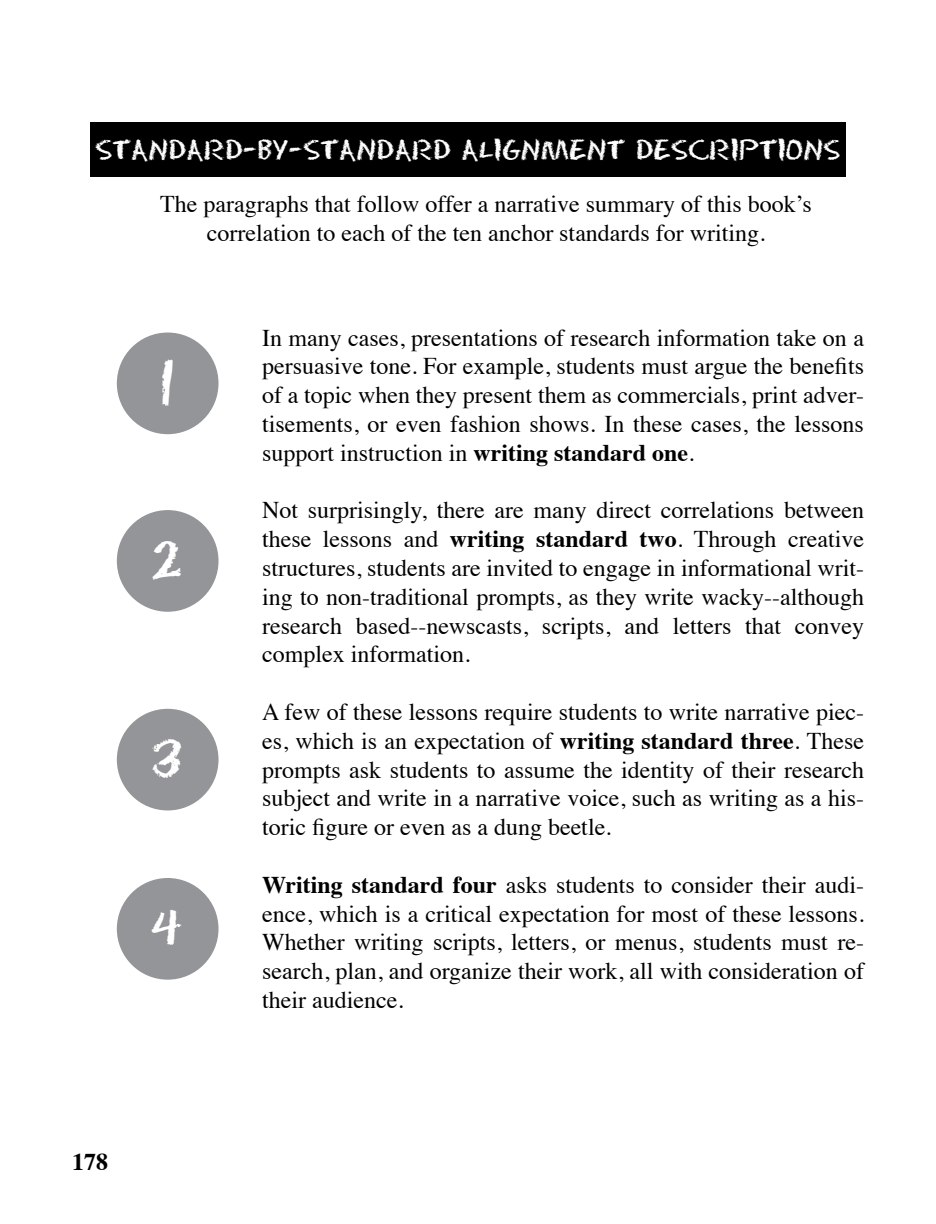
<style>
.page{position:relative;width:936px;height:1224px;background:#fff}
.page>*{position:absolute;margin:0;border:0;box-sizing:border-box;transform-origin:0 0}
.t1{font:48px "Eraser";color:#fff}
.t2{font:26px "Eraser";color:#fff}
.t3{font:24px/28.8px "Times";color:#000;text-align:justify}
.t4{font:700 24px "Times";color:#000}
.s1{font-weight:700}
</style>
<div class="page">
<div style="left:90px;top:122px;width:756px;height:55px;background:#000"></div>
<div style="left:117px;top:333px;width:102px;height:101px;background:#939598;border-radius:50%"></div>
<div style="left:117px;top:510px;width:102px;height:102px;background:#939598;border-radius:50%"></div>
<div style="left:117px;top:709px;width:102px;height:101px;background:#939598;border-radius:50%"></div>
<div style="left:117px;top:878px;width:102px;height:102px;background:#939598;border-radius:50%"></div>
<p class="t2" style="left:96px;top:134px;width:746px">STANDARD-BY-STANDARD ALIGNMENT DESCRIPTIONS</p>
<p class="t3" style="left:160px;top:188px;width:653px;text-align:center">The paragraphs that follow offer a narrative summary of this book’s correlation to each of the ten anchor standards for writing.</p>
<h1 class="t1" style="left:159px;top:359px;width:17px">1</h1>
<h1 class="t1" style="left:151px;top:530px;width:33px">2</h1>
<h1 class="t1" style="left:151px;top:731px;width:33px">3</h1>
<h1 class="t1" style="left:151px;top:898px;width:34px">4</h1>
<p class="t4" style="left:72px;top:1139px;width:37px">178</p>
<p class="t3" style="left:262px;top:321px;width:603px">In many cases, presentations of research information take on a persuasive tone. For example, students must argue the benefits of a topic when they present them as commercials, print adver&shy;tisements, or even fashion shows. In these cases, the lessons support instruction in <span class="s1">writing standard one</span>.</p>
<p class="t3" style="left:262px;top:494px;width:603px">Not surprisingly, there are many direct correlations between these lessons and <span class="s1">writing standard two</span>. Through creative structures, students are invited to engage in informational writ&shy;ing to non-traditional prompts, as they write wacky--although research based--newscasts, scripts, and letters that convey complex information.</p>
<p class="t3" style="left:262px;top:695px;width:603px">A few of these lessons require students to write narrative piec&shy;es, which is an expectation of <span class="s1">writing standard three</span>. These prompts ask students to assume the identity of their research subject and write in a narrative voice, such as writing as a his&shy;toric figure or even as a dung beetle.</p>
<p class="t3" style="left:262px;top:868px;width:603px"><span class="s1">Writing standard four</span> asks students to consider their audi&shy;ence, which is a critical expectation for most of these lessons.<br>Whether writing scripts, letters, or menus, students must re&shy;search, plan, and organize their work, all with consideration of their audience.</p>
</div>
